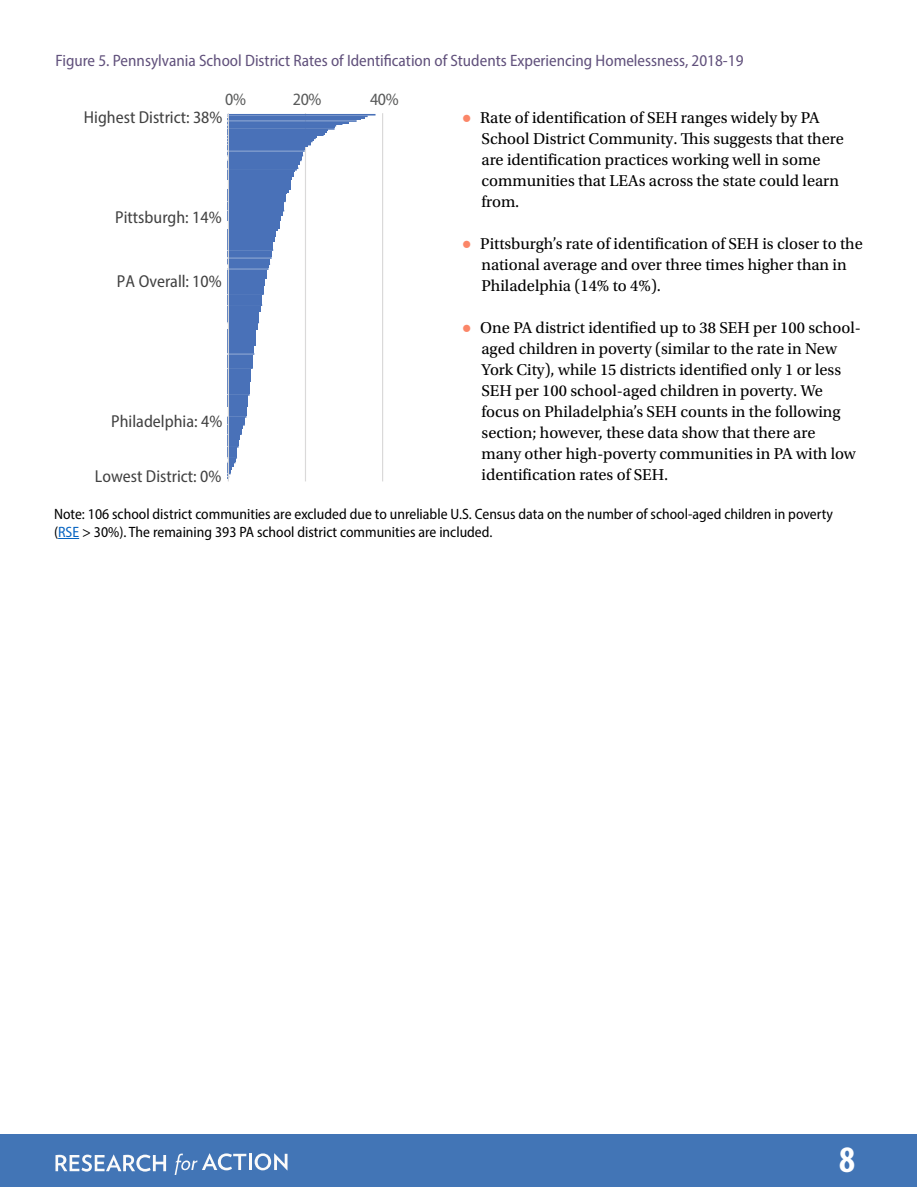
<style>
.page{position:relative;width:918px;height:1188px;background:#fff}
.page>*{position:absolute;margin:0;border:0;box-sizing:border-box;transform-origin:0 0}
.t1{font:37.5px "Myriad Variable Concept";color:#fff}
.t2{font:semi-condensed 17.25px "Myriad Pro";color:#414141}
.t3{font:semi-condensed 17.25px "Myriad Pro";color:#595a5a}
.t4{font:16.5px/21px "Utopia Std";color:#000}
.t5{font:semi-condensed 16.5px "Myriad Pro";color:#61517c}
.t6{font:semi-condensed 15px/18px "Myriad Pro";color:#000}
.s1{font-family:"Franklin Gothic";color:#fb8668}
.s2{color:#0563c1}
</style>
<div class="page">
<div style="left:0;top:1134px;width:917px;height:53px;background:#4275b6"></div>
<svg style="left:55px;top:1155px;width:111px;height:17px"></svg>
<svg style="left:175px;top:1153px;width:113px;height:22px"></svg>
<hr style="left:305px;top:113px;width:1px;height:368px;background:#dad9d9">
<hr style="left:382px;top:113px;width:1px;height:368px;background:#dad9d9">
<svg style="left:229px;top:114px;width:147px;height:47px"></svg>
<hr style="left:228px;top:161px;width:72px;height:2px;background:#4971b8">
<hr style="left:228px;top:163px;width:72px;height:1px;background:#4971b8">
<hr style="left:228px;top:164px;width:70px;height:2px;background:#4971b8">
<hr style="left:228px;top:166px;width:70px;height:1px;background:#4971b8">
<svg style="left:229px;top:167px;width:69px;height:4px"></svg>
<hr style="left:228px;top:171px;width:67px;height:1px;background:#4971b8">
<hr style="left:228px;top:172px;width:66px;height:2px;background:#4971b8">
<hr style="left:228px;top:174px;width:66px;height:1px;background:#4971b8">
<hr style="left:228px;top:175px;width:66px;height:2px;background:#4971b8">
<hr style="left:228px;top:177px;width:64px;height:1px;background:#4971b8">
<hr style="left:228px;top:178px;width:64px;height:2px;background:#4971b8">
<hr style="left:228px;top:180px;width:63px;height:2px;background:#4971b8">
<hr style="left:228px;top:182px;width:63px;height:1px;background:#4971b8">
<hr style="left:228px;top:183px;width:63px;height:2px;background:#4971b8">
<hr style="left:228px;top:185px;width:63px;height:1px;background:#4971b8">
<hr style="left:228px;top:186px;width:63px;height:2px;background:#4971b8">
<hr style="left:228px;top:188px;width:63px;height:2px;background:#4971b8">
<hr style="left:228px;top:190px;width:61px;height:1px;background:#4971b8">
<hr style="left:228px;top:191px;width:61px;height:2px;background:#4971b8">
<hr style="left:228px;top:193px;width:59px;height:1px;background:#4971b8">
<hr style="left:228px;top:194px;width:58px;height:2px;background:#4971b8">
<hr style="left:228px;top:196px;width:58px;height:1px;background:#4971b8">
<hr style="left:228px;top:197px;width:58px;height:2px;background:#4971b8">
<hr style="left:228px;top:199px;width:58px;height:2px;background:#4971b8">
<svg style="left:229px;top:201px;width:57px;height:1px"></svg>
<hr style="left:228px;top:202px;width:56px;height:2px;background:#4971b8">
<hr style="left:228px;top:204px;width:56px;height:1px;background:#4971b8">
<hr style="left:228px;top:205px;width:56px;height:2px;background:#4971b8">
<hr style="left:228px;top:207px;width:56px;height:1px;background:#4971b8">
<hr style="left:228px;top:208px;width:56px;height:2px;background:#4971b8">
<svg style="left:229px;top:210px;width:55px;height:2px"></svg>
<hr style="left:228px;top:212px;width:55px;height:1px;background:#4971b8">
<hr style="left:228px;top:213px;width:55px;height:2px;background:#4971b8">
<hr style="left:228px;top:215px;width:55px;height:1px;background:#4971b8">
<hr style="left:228px;top:216px;width:53px;height:2px;background:#4971b8">
<hr style="left:228px;top:218px;width:53px;height:1px;background:#4971b8">
<hr style="left:228px;top:219px;width:53px;height:2px;background:#4971b8">
<hr style="left:228px;top:221px;width:52px;height:2px;background:#4971b8">
<hr style="left:228px;top:223px;width:52px;height:1px;background:#4971b8">
<hr style="left:228px;top:224px;width:52px;height:2px;background:#4971b8">
<hr style="left:228px;top:226px;width:52px;height:1px;background:#4971b8">
<hr style="left:228px;top:227px;width:52px;height:2px;background:#4971b8">
<hr style="left:228px;top:229px;width:50px;height:1px;background:#4971b8">
<hr style="left:228px;top:230px;width:48px;height:2px;background:#4971b8">
<hr style="left:228px;top:232px;width:48px;height:2px;background:#4971b8">
<hr style="left:228px;top:234px;width:48px;height:1px;background:#4971b8">
<hr style="left:228px;top:235px;width:48px;height:2px;background:#4971b8">
<hr style="left:228px;top:237px;width:47px;height:1px;background:#4971b8">
<hr style="left:228px;top:238px;width:47px;height:2px;background:#4971b8">
<hr style="left:228px;top:240px;width:47px;height:1px;background:#4971b8">
<hr style="left:228px;top:241px;width:45px;height:2px;background:#4971b8">
<hr style="left:228px;top:243px;width:45px;height:2px;background:#4971b8">
<hr style="left:228px;top:245px;width:45px;height:1px;background:#4971b8">
<hr style="left:228px;top:246px;width:45px;height:2px;background:#4971b8">
<hr style="left:228px;top:248px;width:45px;height:1px;background:#4971b8">
<svg style="left:229px;top:249px;width:44px;height:2px"></svg>
<hr style="left:228px;top:251px;width:44px;height:1px;background:#4971b8">
<hr style="left:228px;top:252px;width:44px;height:2px;background:#4971b8">
<hr style="left:228px;top:254px;width:44px;height:2px;background:#4971b8">
<hr style="left:228px;top:256px;width:44px;height:1px;background:#4971b8">
<svg style="left:229px;top:257px;width:43px;height:13px"></svg>
<hr style="left:228px;top:270px;width:39px;height:1px;background:#4971b8">
<hr style="left:228px;top:271px;width:39px;height:2px;background:#4971b8">
<hr style="left:228px;top:273px;width:39px;height:1px;background:#4971b8">
<hr style="left:228px;top:274px;width:39px;height:2px;background:#4971b8">
<hr style="left:228px;top:276px;width:39px;height:2px;background:#4971b8">
<hr style="left:228px;top:278px;width:39px;height:1px;background:#4971b8">
<hr style="left:228px;top:279px;width:37px;height:2px;background:#4971b8">
<hr style="left:228px;top:281px;width:37px;height:1px;background:#4971b8">
<hr style="left:228px;top:282px;width:37px;height:2px;background:#4971b8">
<hr style="left:228px;top:284px;width:37px;height:2px;background:#4971b8">
<hr style="left:228px;top:286px;width:36px;height:1px;background:#4971b8">
<hr style="left:228px;top:287px;width:36px;height:2px;background:#4971b8">
<hr style="left:228px;top:289px;width:36px;height:1px;background:#4971b8">
<hr style="left:228px;top:290px;width:36px;height:2px;background:#4971b8">
<hr style="left:228px;top:292px;width:36px;height:1px;background:#4971b8">
<svg style="left:229px;top:293px;width:35px;height:2px"></svg>
<hr style="left:228px;top:295px;width:34px;height:2px;background:#4971b8">
<hr style="left:228px;top:297px;width:34px;height:1px;background:#4971b8">
<hr style="left:228px;top:298px;width:34px;height:2px;background:#4971b8">
<hr style="left:228px;top:300px;width:34px;height:1px;background:#4971b8">
<hr style="left:228px;top:301px;width:34px;height:2px;background:#4971b8">
<hr style="left:228px;top:303px;width:34px;height:1px;background:#4971b8">
<svg style="left:229px;top:304px;width:33px;height:2px"></svg>
<hr style="left:228px;top:306px;width:33px;height:2px;background:#4971b8">
<hr style="left:228px;top:308px;width:33px;height:1px;background:#4971b8">
<hr style="left:228px;top:309px;width:33px;height:2px;background:#4971b8">
<hr style="left:228px;top:311px;width:33px;height:1px;background:#4971b8">
<hr style="left:228px;top:312px;width:31px;height:2px;background:#4971b8">
<hr style="left:228px;top:314px;width:31px;height:1px;background:#4971b8">
<hr style="left:228px;top:315px;width:31px;height:2px;background:#4971b8">
<hr style="left:228px;top:317px;width:31px;height:2px;background:#4971b8">
<hr style="left:228px;top:319px;width:31px;height:1px;background:#4971b8">
<hr style="left:228px;top:320px;width:31px;height:2px;background:#4971b8">
<svg style="left:229px;top:322px;width:30px;height:156px"></svg>
<hr style="left:228px;top:113px;width:1px;height:368px;background:#dad9d9">
<svg style="left:58px;top:538px;width:21px;height:1px"></svg>
<p class="t5" style="left:56px;top:51px;width:690px">Figure 5. Pennsylvania School District Rates of Identification of Students Experiencing Homelessness, 2018-19</p>
<p class="t3" style="left:225px;top:88px;width:22px">0%</p>
<p class="t3" style="left:293px;top:88px;width:30px">20%</p>
<p class="t3" style="left:370px;top:88px;width:30px">40%</p>
<p class="t2" style="left:84px;top:107px;width:140px">Highest District: 38%</p>
<p class="t4" style="left:481px;top:107px;width:364px;text-indent:-20px"><span class="s1">●</span> Rate of identification of SEH ranges widely by PA School District Community. This suggests that there are identification practices working well in some communities that LEAs across the state could learn from.</p>
<p class="t4" style="left:481px;top:233px;width:383px;text-indent:-20px"><span class="s1">●</span> Pittsburgh’s rate of identification of SEH is closer to the national average and over three times higher than in<br>Philadelphia (14% to 4%).</p>
<p class="t4" style="left:481px;top:317px;width:381px;text-indent:-20px"><span class="s1">●</span> One PA district identified up to 38 SEH per 100 school&shy;aged children in poverty (similar to the rate in New York City), while 15 districts identified only 1 or less SEH per 100 school-aged children in poverty. We focus on Philadelphia’s SEH counts in the following section; however, these data show that there are<br>many other high-poverty communities in PA with low identification rates of SEH.</p>
<p class="t6" style="left:54px;top:505px;width:780px">Note: 106 school district communities are excluded due to unreliable U.S. Census data on the number of school-aged children in poverty (<span class="s2">RSE</span> &gt; 30%). The remaining 393 PA school district communities are included.</p>
<p class="t2" style="left:115px;top:206px;width:108px">Pittsburgh: 14%</p>
<p class="t2" style="left:117px;top:271px;width:106px">PA Overall: 10%</p>
<p class="t2" style="left:111px;top:411px;width:113px">Philadelphia: 4%</p>
<p class="t2" style="left:95px;top:466px;width:128px">Lowest District: 0%</p>
<h1 class="t1" style="left:839px;top:1138px;width:17px">8</h1>
</div>
